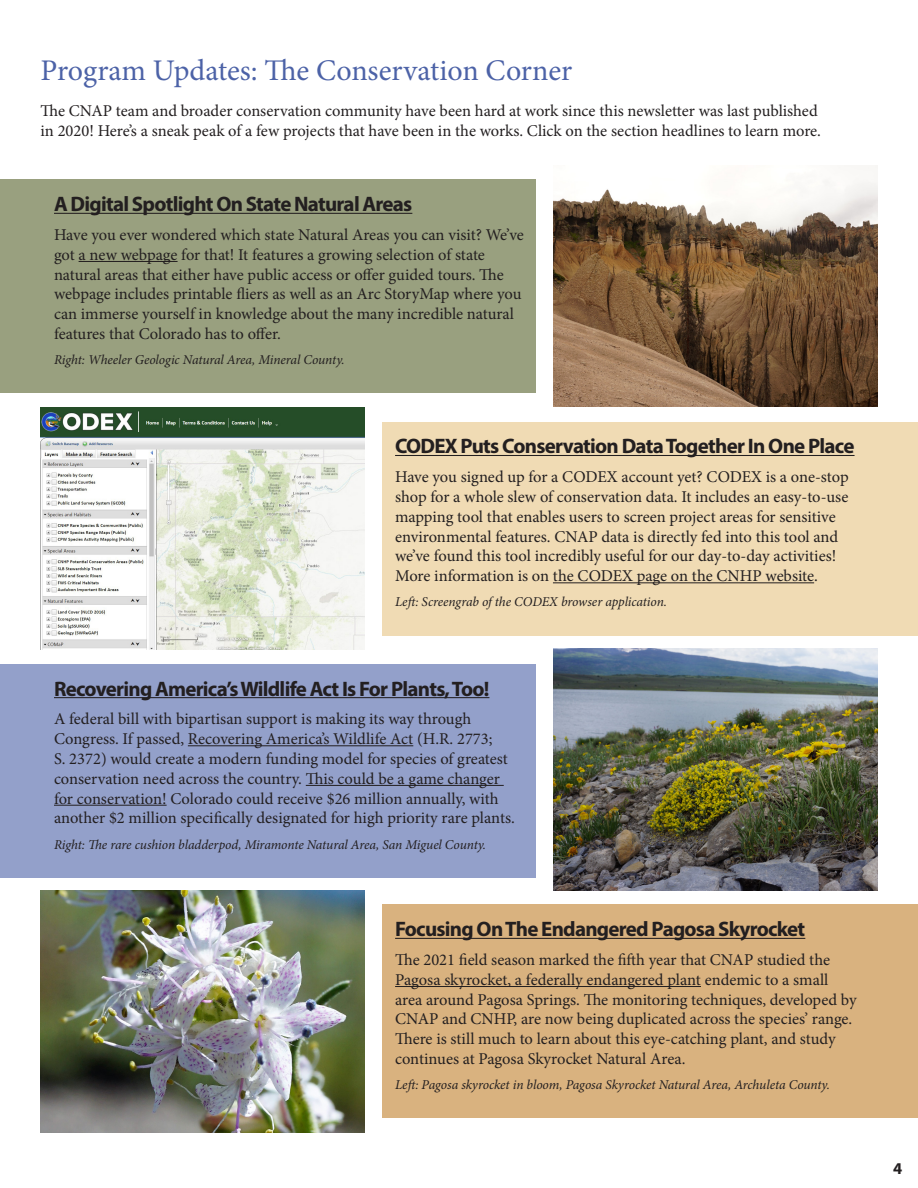
<style>
.page{position:relative;width:918px;height:1188px;background:#fff}
.page>*{position:absolute;margin:0;border:0;box-sizing:border-box;transform-origin:0 0}
.t1{font:30px "Minion Pro";color:#4c62a7}
.t2{font:700 21px "Myriad Pro";letter-spacing:-.035em;color:#231f20}
.t3{font:16.5px/19.8px "Minion Pro";letter-spacing:-.005em;color:#231f20}
.t4{font:700 16.5px "Myriad Pro";color:#231f20}
.t5{font:italic 13.5px "Minion Pro";letter-spacing:-.01em;color:#231f20}
</style>
<div class="page">
<div style="left:0;top:179px;width:536px;height:214px;background:#99a07f"></div>
<div style="left:382px;top:422px;width:536px;height:213px;background:#f0dbb4"></div>
<img style="left:40px;top:890px;width:324px;height:242px">
<div style="left:0;top:664px;width:536px;height:214px;background:#93a0ca"></div>
<div style="left:382px;top:904px;width:536px;height:214px;background:#d9b27f"></div>
<hr style="left:54px;top:213px;width:358px;height:1px;background:#231f20">
<hr style="left:79px;top:261px;width:99px;height:1px;background:#231f20">
<hr style="left:395px;top:455px;width:460px;height:1px;background:#231f20">
<hr style="left:553px;top:582px;width:261px;height:1px;background:#231f20">
<hr style="left:54px;top:697px;width:435px;height:1px;background:#231f20">
<hr style="left:188px;top:745px;width:225px;height:1px;background:#231f20">
<hr style="left:306px;top:785px;width:198px;height:1px;background:#231f20">
<hr style="left:54px;top:805px;width:113px;height:1px;background:#231f20">
<hr style="left:395px;top:938px;width:410px;height:1px;background:#231f20">
<hr style="left:395px;top:986px;width:306px;height:1px;background:#231f20">
<img style="left:554px;top:648px;width:324px;height:242px">
<img style="left:40px;top:407px;width:324px;height:243px">
<img style="left:554px;top:165px;width:324px;height:242px">
<p class="t1" style="left:40px;top:50px;width:533px">Program Updates: The Conservation Corner</p>
<p class="t3" style="left:40px;top:101px;width:782px">The CNAP team and broader conservation community have been hard at work since this newsletter was last published in 2020! Here’s a sneak peak of a few projects that have been in the works. Click on the section headlines to learn more.</p>
<p class="t2" style="left:54px;top:190px;width:360px">A Digital Spotlight On State Natural Areas</p>
<p class="t3" style="left:54px;top:225px;width:471px">Have you ever wondered which state Natural Areas you can visit? We’ve got a new webpage for that! It features a growing selection of state natural areas that either have public access or offer guided tours. The webpage includes printable fliers as well as an Arc StoryMap where you can immerse yourself in knowledge about the many incredible natural features that Colorado has to offer.</p>
<p class="t5" style="left:54px;top:351px;width:292px">Right: Wheeler Geologic Natural Area, Mineral County.</p>
<p class="t2" style="left:395px;top:433px;width:461px">CODEX Puts Conservation Data Together In One Place</p>
<p class="t3" style="left:395px;top:467px;width:455px">Have you signed up for a CODEX account yet? CODEX is a one-stop shop for a whole slew of conservation data. It includes an easy-to-use mapping tool that enables users to screen project areas for sensitive environmental features. CNAP data is directly fed into this tool and we’ve found this tool incredibly useful for our day-to-day activities!<br>More information is on the CODEX page on the CNHP website.</p>
<p class="t5" style="left:395px;top:593px;width:274px">Left: Screengrab of the CODEX browser application.</p>
<p class="t2" style="left:54px;top:675px;width:437px">Recovering America’s Wildlife Act Is For Plants, Too!</p>
<p class="t3" style="left:54px;top:709px;width:462px">A federal bill with bipartisan support is making its way through Congress. If passed, Recovering America’s Wildlife Act (H.R. 2773;<br>S. 2372) would create a modern funding model for species of greatest conservation need across the country. This could be a game changer for conservation! Colorado could receive $26 million annually, with another $2 million specifically designated for high priority rare plants.</p>
<p class="t5" style="left:54px;top:835px;width:434px">Right: The rare cushion bladderpod, Miramonte Natural Area, San Miguel County.</p>
<p class="t2" style="left:395px;top:916px;width:412px">Focusing On The Endangered Pagosa Skyrocket</p>
<p class="t3" style="left:395px;top:950px;width:463px">The 2021 field season marked the fifth year that CNAP studied the Pagosa skyrocket, a federally endangered plant endemic to a small area around Pagosa Springs. The monitoring techniques, developed by CNAP and CNHP, are now being duplicated across the species’ range.<br>There is still much to learn about this eye-catching plant, and study continues at Pagosa Skyrocket Natural Area.</p>
<p class="t5" style="left:395px;top:1076px;width:436px">Left: Pagosa skyrocket in bloom, Pagosa Skyrocket Natural Area, Archuleta County.</p>
<p class="t4" style="left:893px;top:1158px;width:11px">4</p>
</div>
